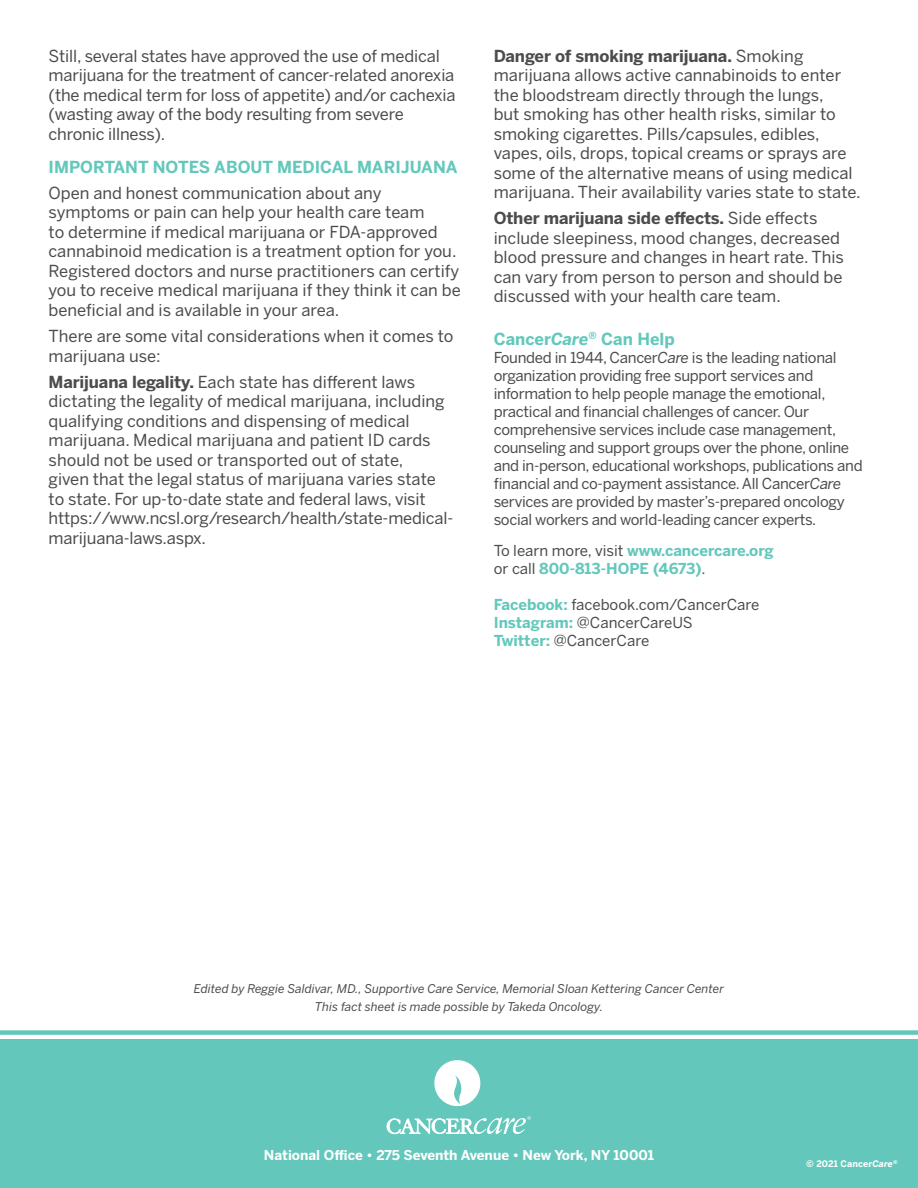
<style>
.page{position:relative;width:918px;height:1188px;background:#fff}
.page>*{position:absolute;margin:0;border:0;box-sizing:border-box;transform-origin:0 0}
.Leadder{font:16.5px/19.5px "Benton Sans";color:#4b4c4d}
.Leadder-2{font:700 16.5px "Benton Sans";color:#63c8bb}
.Leadder-3{font:15px/18px "Benton Sans";letter-spacing:-.02em;color:#4b4c4d}
.Leadder-4{font:15px "Benton Sans";color:#4b4c4d}
.Leadder-5{font:700 15px "Benton Sans";color:#63c8bb}
.t1{font:700 13.5px "Benton Sans";color:#fff}
.Leadder-6{font:italic 12px "Benton Sans";color:#4b4c4d}
.Leadder-7{font:700 9px "Benton Sans";letter-spacing:.01em;color:#fff}
.s1{font-weight:700}
.s2{font-style:italic}
.s3{font-weight:400;color:#4b4c4d}
.s4{font-weight:700;color:#63c8bb}
</style>
<div class="page">
<div style="left:0;top:1040px;width:918px;height:148px;background:#63c8bb"></div>
<svg style="left:434px;top:1060px;width:47px;height:47px"></svg>
<svg style="left:387px;top:1116px;width:144px;height:18px"></svg>
<div style="left:0;top:1030px;width:918px;height:5px;background:#63c8bb"></div>
<p class="Leadder" style="left:49px;top:46px;width:409px">Still, several states have approved the use of medical marijuana for the treatment of cancer-related anorexia (the medical term for loss of appetite) and/or cachexia (wasting away of the body resulting from severe chronic illness).</p>
<p class="Leadder-2" style="left:49px;top:157px;width:411px">IMPORTANT NOTES ABOUT MEDICAL MARIJUANA</p>
<p class="Leadder" style="left:49px;top:183px;width:414px">Open and honest communication about any symptoms or pain can help your health care team<br>to determine if medical marijuana or FDA-approved cannabinoid medication is a treatment option for you.<br>Registered doctors and nurse practitioners can certify you to receive medical marijuana if they think it can be beneficial and is available in your area.</p>
<p class="Leadder" style="left:49px;top:326px;width:406px">There are some vital considerations when it comes to marijuana use:</p>
<p class="Leadder" style="left:49px;top:372px;width:406px"><span class="s1">Marijuana legality.</span> Each state has different laws dictating the legality of medical marijuana, including qualifying conditions and dispensing of medical marijuana. Medical marijuana and patient ID cards should not be used or transported out of state,<br>given that the legal status of marijuana varies state to state. For up-to-date state and federal laws, visit https://www.ncsl.org/research/health/state-medical&shy;marijuana-laws.aspx.</p>
<p class="Leadder" style="left:494px;top:46px;width:368px"><span class="s1">Danger of smoking marijuana.</span> Smoking marijuana allows active cannabinoids to enter the bloodstream directly through the lungs,<br>but smoking has other health risks, similar to smoking cigarettes. Pills/capsules, edibles, vapes, oils, drops, topical creams or sprays are some of the alternative means of using medical marijuana. Their availability varies state to state.</p>
<p class="Leadder" style="left:494px;top:208px;width:352px"><span class="s1">Other marijuana side effects.</span> Side effects include sleepiness, mood changes, decreased blood pressure and changes in heart rate. This can vary from person to person and should be discussed with your health care team.</p>
<p class="Leadder-2" style="left:494px;top:329px;width:183px">Cancer<span class="s2">Care</span><sup>®</sup> Can Help</p>
<p class="Leadder-3" style="left:494px;top:348px;width:370px">Founded in 1944, Cancer<span class="s2">Care</span> is the leading national organization providing free support services and information to help people manage the emotional, practical and financial challenges of cancer. Our comprehensive services include case management, counseling and support groups over the phone, online and in-person, educational workshops, publications and financial and co-payment assistance. All Cancer<span class="s2">Care </span>services are provided by master’s-prepared oncology social workers and world-leading cancer experts.</p>
<p class="Leadder-5" style="left:494px;top:542px;width:281px"><span class="s3">To learn more, visit</span> www.cancercare.org</p>
<p class="Leadder-5" style="left:494px;top:560px;width:213px"><span class="s3">or call</span> 800-813-HOPE (4673)<span class="s3">.</span></p>
<p class="Leadder-4" style="left:494px;top:596px;width:267px"><span class="s4">Facebook:</span> facebook.com/CancerCare</p>
<p class="Leadder-4" style="left:494px;top:614px;width:201px"><span class="s4">Instagram:</span> @CancerCareUS</p>
<p class="Leadder-4" style="left:494px;top:632px;width:157px"><span class="s4">Twitter:</span> @CancerCare</p>
<p class="Leadder-6" style="left:194px;top:982px;width:532px">Edited by Reggie Saldivar, MD., Supportive Care Service, Memorial Sloan Kettering Cancer Center</p>
<p class="Leadder-6" style="left:315px;top:1000px;width:290px">This fact sheet is made possible by Takeda Oncology.</p>
<p class="t1" style="left:264px;top:1147px;width:392px">National Office • 275 Seventh Avenue • New York, NY 10001</p>
<p class="Leadder-7" style="left:806px;top:1158px;width:93px">© 2021 Cancer<span class="s2">Care</span><sup>®</sup></p>
</div>
